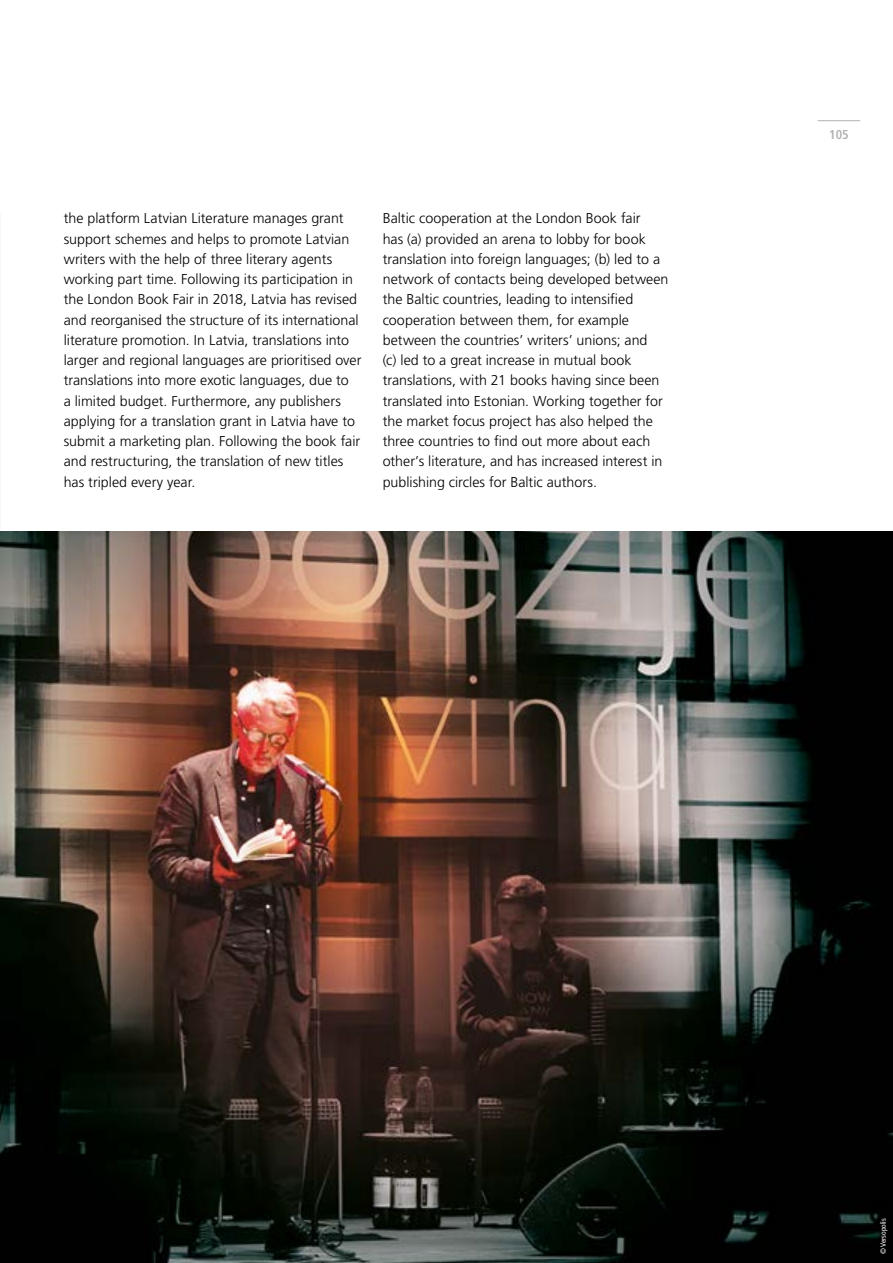
<style>
.page{position:relative;width:893px;height:1263px;background:#fff}
.page>*{position:absolute;margin:0;border:0;box-sizing:border-box;transform-origin:0 0}
.t1{font:300 14.25px/20.2px "Frutiger LT Std";color:#000}
.t2{font:700 condensed 13.5px "Frutiger Next LTW1 G";color:#b3b2b2}
.t3{font:condensed 7.5px "Frutiger LT Std";color:#fff}
</style>
<div class="page">
<hr style="left:818px;top:120px;width:42px;height:1px;background:#b3b2b2">
<img style="left:0;top:531px;width:893px;height:732px">
<p class="t1" style="left:64px;top:208px;width:299px">the platform Latvian Literature manages grant support schemes and helps to promote Latvian writers with the help of three literary agents working part time. Following its participation in the London Book Fair in 2018, Latvia has revised and reorganised the structure of its international literature promotion. In Latvia, translations into larger and regional languages are prioritised over translations into more exotic languages, due to<br>a limited budget. Furthermore, any publishers applying for a translation grant in Latvia have to submit a marketing plan. Following the book fair and restructuring, the translation of new titles has tripled every year.</p>
<p class="t1" style="left:383px;top:208px;width:287px">Baltic cooperation at the London Book fair<br>has (a) provided an arena to lobby for book translation into foreign languages; (b) led to a network of contacts being developed between the Baltic countries, leading to intensified cooperation between them, for example between the countries’ writers’ unions; and<br>(c) led to a great increase in mutual book translations, with 21 books having since been translated into Estonian. Working together for the market focus project has also helped the three countries to find out more about each other’s literature, and has increased interest in publishing circles for Baltic authors.</p>
<p class="t2" style="left:829px;top:127px;width:21px">105</p>
<p class="t3" style="left:879px;top:1254px;width:38px;rotate:-90deg">© Versopolis</p>
</div>
